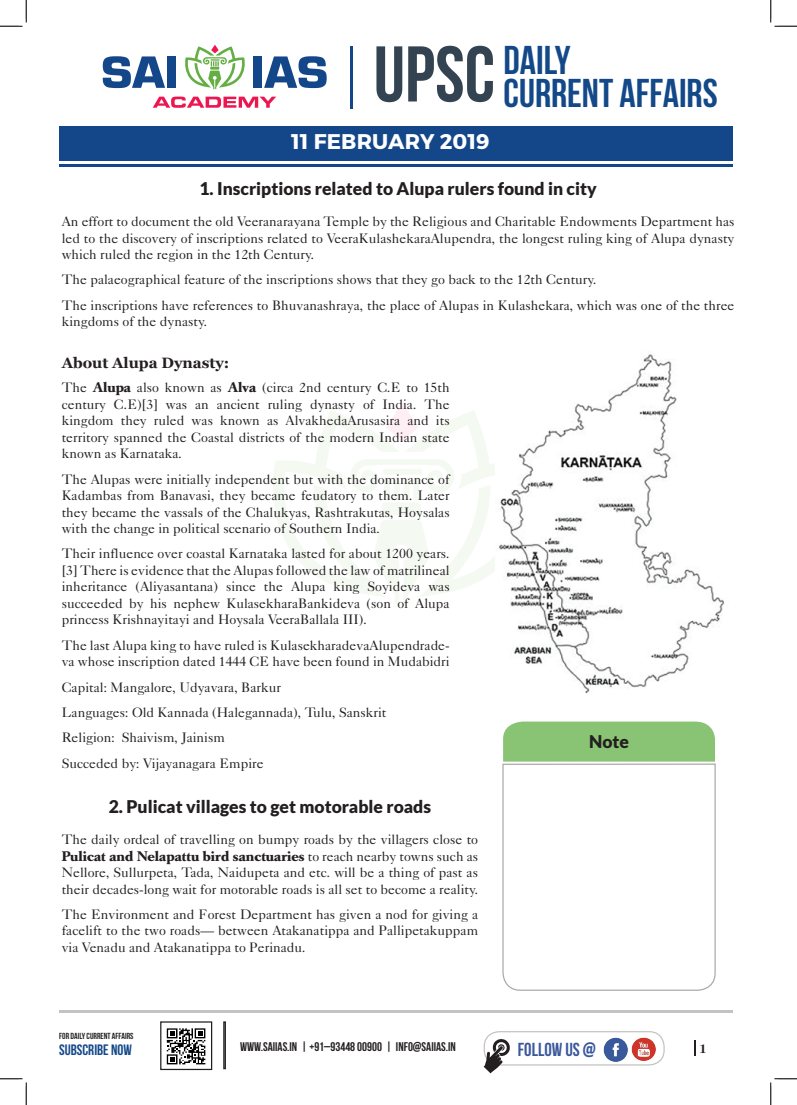
<style>
.page{position:relative;width:797px;height:1105px;background:#fff}
.page>*{position:absolute;margin:0;border:0;box-sizing:border-box;transform-origin:0 0}
.t1{font:700 40px/33px "Bebas Neue";color:#134889}
.t2{font:700 21.25px "Montserrat";letter-spacing:.005em;color:#fff}
.t3{font:700 18.75px "Bebas Neue";color:#3a589c}
.t4{font:900 17.5px "Lato";color:#231f20}
.t5{font:700 15px "Georgia";color:#231f20}
.t6{font:700 15px "Bebas Neue";color:#134889}
.t7{font:13.75px/16.5px "Caslon Five Forty LT";color:#231f20;text-align:justify}
.t8{font:700 13.75px "Caslon Book BE";color:#231f20}
.t9{font:700 12.5px "Bebas Neue";color:#231f20}
.t10{font:700 11.25px "Caslon";color:#231f20}
.t11{font:700 8.75px "Bebas Neue";color:#231f20}
.s1{font-size:78.75px;color:#344351}
.s2{font-family:"Caslon Book BE";font-weight:700}
.s3{font-family:"Caslon Five Forty LT";font-weight:400}
</style>
<div class="page">
<hr style="left:59px;top:1010px;width:673px;height:3px;background:#c3c3c3">
<svg style="left:103px;top:56px;width:62px;height:32px"></svg>
<div style="left:167px;top:56px;width:9px;height:32px;background:#144789"></div>
<div style="left:253px;top:56px;width:9px;height:32px;background:#144789"></div>
<svg style="left:264px;top:56px;width:63px;height:32px"></svg>
<svg style="left:153px;top:97px;width:123px;height:11px"></svg>
<svg style="left:185px;top:45px;width:60px;height:44px"></svg>
<hr style="left:350px;top:46px;width:2px;height:63px;background:#144789">
<hr style="left:59px;top:164px;width:673px;height:3px;background:#144789">
<div style="left:59px;top:126px;width:673px;height:35px;background:#144789"></div>
<svg style="left:503px;top:721px;width:212px;height:41px;background:#8cc678"></svg>
<svg style="left:502px;top:763px;width:214px;height:228px"></svg>
<svg style="left:694px;top:1041px;width:2px;height:15px"></svg>
<svg style="left:166px;top:1028px;width:40px;height:37px"></svg>
<div style="left:160px;top:1021px;width:52px;height:49px;border:1px solid #231f20"></div>
<div style="left:223px;top:1021px;width:3px;height:48px;border:1px solid #231f20"></div>
<div style="left:483px;top:1031px;width:181px;height:34px;border:1px solid #c3c3c3;border-radius:15px"></div>
<img style="left:603px;top:1037px;width:25px;height:25px">
<img style="left:631px;top:1037px;width:25px;height:24px">
<svg style="left:483px;top:1038px;width:28px;height:35px"></svg>
<svg style="left:273px;top:403px;width:221px;height:202px"></svg>
<img style="left:499px;top:354px;width:225px;height:339px">
<svg style="left:0;top:0;width:27px;height:27px"></svg>
<svg style="left:0;top:1078px;width:27px;height:27px"></svg>
<svg style="left:770px;top:0;width:27px;height:27px"></svg>
<svg style="left:770px;top:1078px;width:27px;height:27px"></svg>
<h1 class="t1" style="left:503px;top:43px;width:215px;text-indent:-130px"><span class="s1">UPSC</span> DAILY<br>CURRENT AFFAIRS</h1>
<h2 class="t2" style="left:291px;top:129px;width:200px">11 FEBRUARY 2019</h2>
<p class="t4" style="left:199px;top:178px;width:399px">1. Inscriptions related to Alupa rulers found in city</p>
<p class="t7" style="left:62px;top:213px;width:674px">An effort to document the old Veeranarayana Temple by the Religious and Charitable Endowments Department has led to the discovery of inscriptions related to VeeraKulashekaraAlupendra, the longest ruling king of Alupa dynasty which ruled the region in the 12th Century.</p>
<p class="t7" style="left:62px;top:267px;width:674px;line-height:25.4px">The palaeographical feature of the inscriptions shows that they go back to the 12th Century.<br>The inscriptions have references to Bhuvanashraya, the place of Alupas in Kulashekara, which was one of the three</p>
<p class="t7" style="left:62px;top:313px;width:147px">kingdoms of the dynasty.</p>
<p class="t5" style="left:62px;top:354px;width:169px">About Alupa Dynasty:</p>
<p class="t7" style="left:62px;top:379px;width:389px">The <span class="s2">Alupa</span> also known as <span class="s2">Alva</span> (circa 2nd century C.E to 15th century C.E)[3] was an ancient ruling dynasty of India. The kingdom they ruled was known as AlvakhedaArusasira and its territory spanned the Coastal districts of the modern Indian state known as Karnataka.</p>
<p class="t7" style="left:62px;top:470px;width:389px">The Alupas were initially independent but with the dominance of Kadambas from Banavasi, they became feudatory to them. Later they became the vassals of the Chalukyas, Rashtrakutas, Hoysalas with the change in political scenario of Southern India.</p>
<p class="t7" style="left:62px;top:545px;width:389px">Their influence over coastal Karnataka lasted for about 1200 years. [3] There is evidence that the Alupas followed the law of matrilineal inheritance (Aliyasantana) since the Alupa king Soyideva was succeeded by his nephew KulasekharaBankideva (son of Alupa princess Krishnayitayi and Hoysala VeeraBallala III).</p>
<p class="t7" style="left:62px;top:637px;width:389px">The last Alupa king to have ruled is KulasekharadevaAlupendrade&shy;va whose inscription dated 1444 CE have been found in Mudabidri</p>
<p class="t7" style="left:62px;top:674px;width:326px;line-height:25.4px;text-align:left">Capital: Mangalore, Udyavara, Barkur<br>Languages: Old Kannada (Halegannada), Tulu, Sanskrit Religion: Shaivism, Jainism<br>Succeded by: Vijayanagara Empire</p>
<p class="t4" style="left:109px;top:796px;width:324px">2. Pulicat villages to get motorable roads</p>
<p class="t7" style="left:62px;top:831px;width:418px">The daily ordeal of travelling on bumpy roads by the villagers close to</p>
<p class="t8" style="left:62px;top:848px;width:418px">Pulicat and Nelapattu bird sanctuaries <span class="s3">to reach nearby towns such as</span></p>
<p class="t7" style="left:62px;top:864px;width:418px">Nellore, Sullurpeta, Tada, Naidupeta and etc. will be a thing of past as their decades-long wait for motorable roads is all set to become a reality.</p>
<p class="t7" style="left:62px;top:906px;width:418px">The Environment and Forest Department has given a nod for giving a facelift to the two roads— between Atakanatippa and Pallipetakuppam via Venadu and Atakanatippa to Perinadu.</p>
<p class="t4" style="left:589px;top:731px;width:41px">Note</p>
<p class="t11" style="left:59px;top:1031px;width:76px">FOR DAILY CURRENT AFFAIRS</p>
<p class="t6" style="left:59px;top:1041px;width:74px">SUBSCRIBE NOW</p>
<h3 class="t3" style="left:518px;top:1039px;width:79px">FOLLOW US @</h3>
<p class="t9" style="left:240px;top:1040px;width:217px">WWW.SAIIAS.IN | +91–93448 00900 | INFO@SAIIAS.IN</p>
<p class="t10" style="left:699px;top:1041px;width:8px">1</p>
</div>
